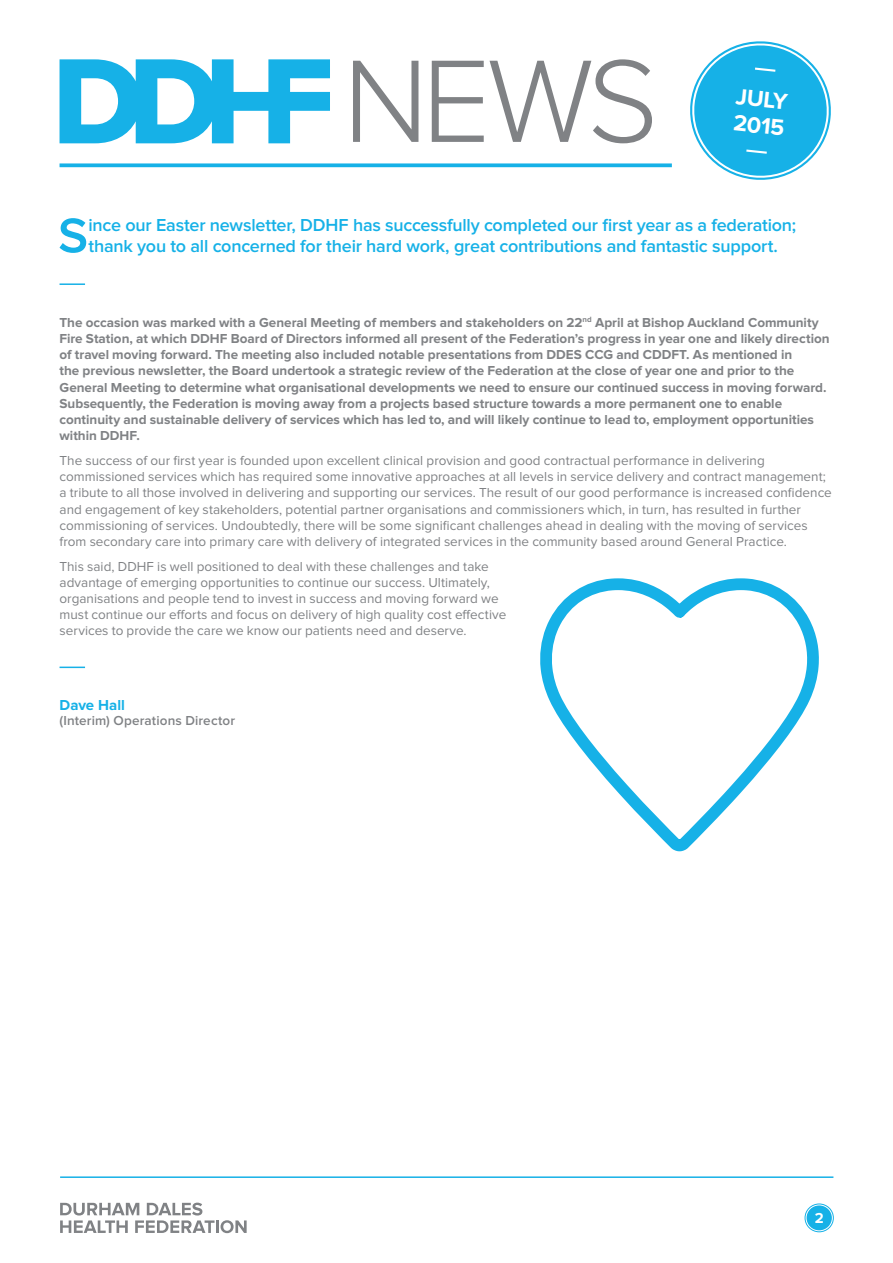
<style>
.page{position:relative;width:893px;height:1263px;background:#fff}
.page>*{position:absolute;margin:0;border:0;box-sizing:border-box;transform-origin:0 0}
.t1{font:600 50.4px "Proxima Nova";color:#16b1e7}
.t2{font:700 23.25px "Proxima Nova";color:#fff}
.t3{font:600 18px/21.6px "Proxima Nova";letter-spacing:-.01em;color:#16b1e7}
.t4{font:700 15px "Proxima Nova";color:#16b1e7}
.t5{font:700 15px "Proxima Nova";color:#fff}
.t6{font:13.5px/16.2px "Proxima Nova";color:#808285}
.t7{font:700 13.5px/16.2px "Proxima Nova";color:#808285}
.t8{font:600 13.5px "Proxima Nova";letter-spacing:.01em;color:#808285}
</style>
<div class="page">
<svg style="left:60px;top:59px;width:270px;height:84px"></svg>
<svg style="left:353px;top:59px;width:299px;height:84px"></svg>
<div style="left:806px;top:1205px;width:26px;height:25px;background:#16b1e7;border-radius:50%"></div>
<div style="left:805px;top:1203px;width:29px;height:29px;border:1px solid #16b1e7;border-radius:50%"></div>
<svg style="left:60px;top:1202px;width:187px;height:31px"></svg>
<hr style="left:60px;top:1176px;width:773px;height:2px;background:#16b1e7">
<svg style="left:60px;top:163px;width:612px;height:4px;fill:#16b1e7"></svg>
<hr style="left:60px;top:283px;width:25px;height:2px;background:#16b1e7">
<svg style="left:60px;top:667px;width:25px;height:1px"></svg>
<svg style="left:690px;top:41px;width:141px;height:139px"></svg>
<svg style="left:540px;top:578px;width:279px;height:274px"></svg>
<p class="t2" style="left:737px;top:86px;width:54px;rotate:6deg">JULY</p>
<p class="t2" style="left:735px;top:112px;width:53px;rotate:6deg">2015</p>
<p class="t1" style="left:58px;top:212px;width:31px">S</p>
<p class="t3" style="left:89px;top:215px;width:709px">ince our Easter newsletter, DDHF has successfully completed our first year as a federation; thank you to all concerned for their hard work, great contributions and fantastic support.</p>
<p class="t7" style="left:60px;top:315px;width:772px">The occasion was marked with a General Meeting of members and stakeholders on 22<sup>nd</sup> April at Bishop Auckland Community Fire Station, at which DDHF Board of Directors informed all present of the Federation’s progress in year one and likely direction of travel moving forward. The meeting also included notable presentations from DDES CCG and CDDFT. As mentioned in<br>the previous newsletter, the Board undertook a strategic review of the Federation at the close of year one and prior to the General Meeting to determine what organisational developments we need to ensure our continued success in moving forward.<br>Subsequently, the Federation is moving away from a projects based structure towards a more permanent one to enable continuity and sustainable delivery of services which has led to, and will likely continue to lead to, employment opportunities within DDHF.</p>
<p class="t6" style="left:60px;top:453px;width:774px">The success of our first year is founded upon excellent clinical provision and good contractual performance in delivering commissioned services which has required some innovative approaches at all levels in service delivery and contract management; a tribute to all those involved in delivering and supporting our services. The result of our good performance is increased confidence and engagement of key stakeholders, potential partner organisations and commissioners which, in turn, has resulted in further commissioning of services. Undoubtedly, there will be some significant challenges ahead in dealing with the moving of services from secondary care into primary care with delivery of integrated services in the community based around General Practice.</p>
<p class="t6" style="left:60px;top:559px;width:448px">This said, DDHF is well positioned to deal with these challenges and take advantage of emerging opportunities to continue our success. Ultimately, organisations and people tend to invest in success and moving forward we must continue our efforts and focus on delivery of high quality cost effective services to provide the care we know our patients need and deserve.</p>
<p class="t4" style="left:60px;top:698px;width:67px">Dave Hall</p>
<p class="t8" style="left:60px;top:715px;width:177px">(Interim) Operations Director</p>
<p class="t5" style="left:815px;top:1211px;width:10px">2</p>
</div>
